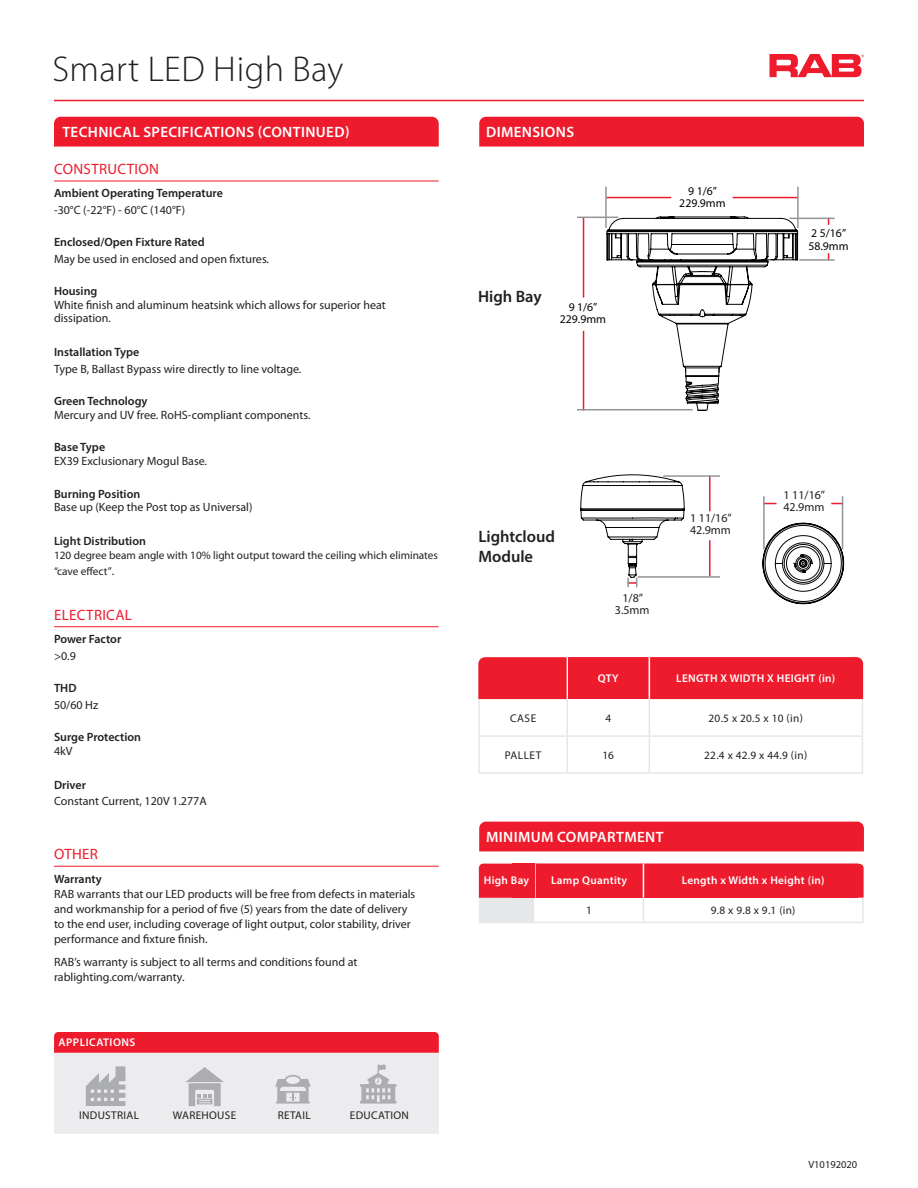
<style>
.page{position:relative;width:918px;height:1188px;background:#fff}
.page>*{position:absolute;margin:0;border:0;box-sizing:border-box;transform-origin:0 0}
.t1{font:300 36px "Myriad Pro";letter-spacing:.01em;color:#231f20}
.t2{font:600 16.5px "Myriad Pro";color:#231f20}
.t3{font:600 15px "Myriad Pro";letter-spacing:.025em;color:#fff}
.Text_Head_B{font:15px "Myriad Pro";letter-spacing:.02em;color:#ee1b2d}
.Body_Text{font:12px/15px "Myriad Pro";color:#231f20}
.Text_Head_C{font:600 12px "Myriad Pro";color:#231f20}
.Text_Head_C-2{font:12px "Myriad Pro";color:#231f20}
.t4{font:11.7px "Myriad Pro";color:#040503}
.Body_Text-2{font:11.25px/16.5px "Myriad Pro";color:#231f20}
.table_2_copy{font:600 11.25px "Myriad Pro";letter-spacing:.025em;color:#fff}
.Body_Text-3{font:11.25px "Myriad Pro";letter-spacing:.03em;color:#231f20}
.table_2_copy-2{font:600 11.25px "Myriad Pro";letter-spacing:.045em;color:#fff}
.t5{font:10.5px "Myriad Pro";color:#231f20}
.s1{font-size:12px}
</style>
<div class="page">
<svg style="left:769px;top:54px;width:95px;height:23px"></svg>
<hr style="left:54px;top:100px;width:810px;height:1px;background:#ee1b2d">
<hr style="left:54px;top:866px;width:385px;height:1px;background:#ee1b2d">
<svg style="left:858px;top:863px;width:6px;height:35px"></svg>
<div style="left:644px;top:863px;width:214px;height:35px;background:#ee1b2d"></div>
<div style="left:535px;top:863px;width:108px;height:35px;background:#ee1b2d"></div>
<div style="left:480px;top:898px;width:55px;height:24px;background:#e6e7e9"></div>
<hr style="left:534px;top:898px;width:2px;height:24px;background:#fff">
<svg style="left:643px;top:898px;width:1px;height:24px"></svg>
<hr style="left:534px;top:863px;width:2px;height:35px;background:#fff">
<hr style="left:535px;top:922px;width:108px;height:1px;background:#e6e7e9">
<hr style="left:862px;top:898px;width:2px;height:24px;background:#e6e7e9">
<hr style="left:643px;top:922px;width:221px;height:1px;background:#e6e7e9">
<hr style="left:479px;top:922px;width:56px;height:1px;background:#e6e7e9">
<svg style="left:479px;top:864px;width:33px;height:58px"></svg>
<div style="left:512px;top:864px;width:22px;height:34px;background:#ee1b2d"></div>
<hr style="left:583px;top:331px;width:1px;height:79px;background:#ee1b2d">
<svg style="left:606px;top:216px;width:192px;height:195px"></svg>
<hr style="left:797px;top:187px;width:2px;height:41px;background:#939598">
<hr style="left:789px;top:218px;width:46px;height:1px;background:#939598">
<hr style="left:799px;top:259px;width:36px;height:2px;background:#939598">
<hr style="left:605px;top:187px;width:2px;height:41px;background:#939598">
<hr style="left:577px;top:217px;width:41px;height:1px;background:#939598">
<hr style="left:577px;top:409px;width:116px;height:1px;background:#939598">
<hr style="left:733px;top:197px;width:64px;height:1px;background:#ee1b2d">
<hr style="left:607px;top:197px;width:64px;height:1px;background:#ee1b2d">
<hr style="left:583px;top:218px;width:1px;height:80px;background:#ee1b2d">
<hr style="left:842px;top:496px;width:1px;height:53px;background:#939598">
<hr style="left:763px;top:496px;width:2px;height:53px;background:#939598">
<svg style="left:763px;top:523px;width:81px;height:81px"></svg>
<hr style="left:709px;top:475px;width:2px;height:36px;background:#ee1b2d">
<hr style="left:709px;top:540px;width:2px;height:36px;background:#ee1b2d">
<hr style="left:663px;top:475px;width:57px;height:2px;background:#939598">
<hr style="left:638px;top:576px;width:82px;height:2px;background:#939598">
<svg style="left:580px;top:474px;width:105px;height:113px"></svg>
<hr style="left:54px;top:181px;width:385px;height:1px;background:#ee1b2d">
<hr style="left:54px;top:626px;width:385px;height:1px;background:#ee1b2d">
<div style="left:54px;top:1052px;width:385px;height:81px;background:#ececee"></div>
<div style="left:54px;top:1032px;width:385px;height:21px;background:#ee1b2d"></div>
<svg style="left:275px;top:1075px;width:36px;height:29px"></svg>
<svg style="left:360px;top:1065px;width:37px;height:39px"></svg>
<svg style="left:86px;top:1066px;width:39px;height:40px"></svg>
<svg style="left:186px;top:1067px;width:38px;height:39px"></svg>
<div style="left:54px;top:117px;width:385px;height:30px;background:#ee1b2d"></div>
<div style="left:479px;top:117px;width:385px;height:30px;background:#ee1b2d"></div>
<div style="left:567px;top:656px;width:82px;height:43px;background:#ee1b2d"></div>
<hr style="left:567px;top:656px;width:82px;height:1px;background:#fff">
<hr style="left:566px;top:657px;width:2px;height:42px;background:#fff">
<hr style="left:566px;top:699px;width:2px;height:36px;background:#e6e7e9">
<hr style="left:649px;top:699px;width:1px;height:36px;background:#e6e7e9">
<hr style="left:566px;top:737px;width:2px;height:35px;background:#e6e7e9">
<hr style="left:649px;top:737px;width:1px;height:35px;background:#e6e7e9">
<hr style="left:478px;top:735px;width:89px;height:2px;background:#e6e7e9">
<hr style="left:567px;top:735px;width:82px;height:2px;background:#e6e7e9">
<hr style="left:862px;top:699px;width:1px;height:36px;background:#e6e7e9">
<hr style="left:649px;top:735px;width:214px;height:2px;background:#e6e7e9">
<hr style="left:862px;top:737px;width:1px;height:35px;background:#e6e7e9">
<hr style="left:478px;top:772px;width:89px;height:2px;background:#e6e7e9">
<hr style="left:567px;top:772px;width:82px;height:2px;background:#e6e7e9">
<hr style="left:649px;top:772px;width:214px;height:2px;background:#e6e7e9">
<hr style="left:478px;top:699px;width:2px;height:36px;background:#e6e7e9">
<hr style="left:478px;top:737px;width:2px;height:35px;background:#e6e7e9">
<div style="left:478px;top:657px;width:89px;height:42px;background:#ee1b2d"></div>
<div style="left:650px;top:657px;width:213px;height:42px;background:#ee1b2d"></div>
<div style="left:479px;top:822px;width:385px;height:29px;background:#ee1b2d"></div>
<p class="t1" style="left:52px;top:47px;width:292px">Smart LED High Bay</p>
<p class="t3" style="left:62px;top:122px;width:289px">TECHNICAL SPECIFICATIONS (CONTINUED)</p>
<p class="t3" style="left:486px;top:122px;width:90px">DIMENSIONS</p>
<p class="Text_Head_B" style="left:54px;top:161px;width:106px">CONSTRUCTION</p>
<p class="Text_Head_C" style="left:54px;top:186px;width:170px">Ambient Operating Temperature</p>
<p class="Body_Text" style="left:54px;top:203px;width:133px">-30°C (-22°F) - 60°C (140°F)</p>
<p class="Text_Head_C" style="left:54px;top:235px;width:152px">Enclosed/Open Fixture Rated</p>
<p class="Body_Text" style="left:54px;top:252px;width:217px">May be used in enclosed and open fixtures.</p>
<p class="Text_Head_C" style="left:54px;top:284px;width:45px">Housing</p>
<p class="Body_Text" style="left:54px;top:298px;width:333px;line-height:13.5px">White finish and aluminum heatsink which allows for superior heat dissipation.</p>
<p class="Text_Head_C" style="left:54px;top:345px;width:87px">Installation Type</p>
<p class="Text_Head_C-2" style="left:54px;top:362px;width:249px">Type B, Ballast Bypass wire directly to line voltage.</p>
<p class="Text_Head_C" style="left:54px;top:394px;width:95px">Green Technology</p>
<p class="Body_Text" style="left:54px;top:408px;width:258px">Mercury and UV free. RoHS-compliant components.</p>
<p class="Text_Head_C" style="left:54px;top:440px;width:53px">Base Type</p>
<p class="Body_Text" style="left:54px;top:454px;width:155px">EX39 Exclusionary Mogul Base.</p>
<p class="Text_Head_C" style="left:54px;top:486px;width:88px">Burning Position</p>
<p class="Body_Text" style="left:54px;top:500px;width:200px">Base up (Keep the Post top as Universal)</p>
<p class="Text_Head_C" style="left:54px;top:533px;width:93px">Light Distribution</p>
<p class="Body_Text-2" style="left:54px;top:547px;width:386px">120 degree beam angle with 10% light output toward the ceiling which eliminates “cave effect”<span class="s1">.</span></p>
<p class="Text_Head_B" style="left:54px;top:606px;width:79px">ELECTRICAL</p>
<p class="Text_Head_C" style="left:54px;top:631px;width:69px">Power Factor</p>
<p class="Body_Text" style="left:54px;top:648px;width:23px">&gt;0.9</p>
<p class="Text_Head_C" style="left:54px;top:680px;width:24px">THD</p>
<p class="Body_Text" style="left:54px;top:697px;width:46px">50/60 Hz</p>
<p class="Text_Head_C" style="left:54px;top:729px;width:89px">Surge Protection</p>
<p class="Body_Text" style="left:54px;top:743px;width:20px">4kV</p>
<p class="Text_Head_C" style="left:54px;top:777px;width:33px">Driver</p>
<p class="Text_Head_C-2" style="left:54px;top:795px;width:154px">Constant Current, 120V 1.277A</p>
<p class="Text_Head_B" style="left:54px;top:846px;width:45px">OTHER</p>
<p class="Text_Head_C" style="left:54px;top:871px;width:49px">Warranty</p>
<p class="Body_Text" style="left:54px;top:887px;width:363px">RAB warrants that our LED products will be free from defects in materials and workmanship for a period of five (5) years from the date of delivery to the end user, including coverage of light output, color stability, driver performance and fixture finish.</p>
<p class="Body_Text" style="left:54px;top:954px;width:305px">RAB’s warranty is subject to all terms and conditions found at</p>
<p class="Body_Text" style="left:54px;top:969px;width:132px">rablighting.com/warranty.</p>
<p class="table_2_copy-2" style="left:58px;top:1035px;width:78px">APPLICATIONS</p>
<p class="Body_Text-3" style="left:79px;top:1109px;width:61px">INDUSTRIAL</p>
<p class="Body_Text-3" style="left:173px;top:1109px;width:65px">WAREHOUSE</p>
<p class="Body_Text-2" style="left:278px;top:1107px;width:35px">RETAIL</p>
<p class="Body_Text-3" style="left:350px;top:1109px;width:61px">EDUCATION</p>
<p class="t4" style="left:688px;top:184px;width:30px">9 1/6”</p>
<p class="t2" style="left:478px;top:286px;width:65px">High Bay</p>
<p class="t4" style="left:569px;top:300px;width:30px">9 1/6”</p>
<p class="t4" style="left:560px;top:313px;width:48px">229.9mm</p>
<p class="t4" style="left:679px;top:197px;width:48px">229.9mm</p>
<p class="t4" style="left:811px;top:227px;width:37px">2 5/16”</p>
<p class="t4" style="left:808px;top:239px;width:42px">58.9mm</p>
<p class="t2" style="left:478px;top:526px;width:78px">Lightcloud</p>
<p class="t2" style="left:478px;top:546px;width:56px">Module</p>
<p class="Body_Text" style="left:622px;top:591px;width:22px">1/8”</p>
<p class="Body_Text" style="left:615px;top:603px;width:36px">3.5mm</p>
<p class="Body_Text" style="left:690px;top:511px;width:43px">1 11/16”</p>
<p class="Body_Text" style="left:690px;top:523px;width:42px">42.9mm</p>
<p class="Body_Text" style="left:784px;top:488px;width:43px">1 11/16”</p>
<p class="Body_Text" style="left:783px;top:500px;width:42px">42.9mm</p>
<p class="table_2_copy" style="left:598px;top:671px;width:22px">QTY</p>
<p class="table_2_copy" style="left:676px;top:671px;width:161px">LENGTH X WIDTH X HEIGHT (in)</p>
<p class="Body_Text-2" style="left:510px;top:710px;width:28px">CASE</p>
<p class="Body_Text-2" style="left:605px;top:710px;width:7px">4</p>
<p class="Body_Text-2" style="left:709px;top:710px;width:96px">20.5 x 20.5 x 10 (in)</p>
<p class="Body_Text-2" style="left:505px;top:747px;width:38px">PALLET</p>
<p class="Body_Text-2" style="left:602px;top:747px;width:13px">16</p>
<p class="Body_Text-2" style="left:704px;top:747px;width:105px">22.4 x 42.9 x 44.9 (in)</p>
<p class="t3" style="left:486px;top:827px;width:179px">MINIMUM COMPARTMENT</p>
<p class="table_2_copy" style="left:484px;top:873px;width:47px">High Bay</p>
<p class="table_2_copy" style="left:551px;top:873px;width:78px">Lamp Quantity</p>
<p class="table_2_copy" style="left:682px;top:873px;width:144px">Length x Width x Height (in)</p>
<p class="Body_Text-2" style="left:586px;top:902px;width:7px">1</p>
<p class="Body_Text-2" style="left:711px;top:902px;width:86px">9.8 x 9.8 x 9.1 (in)</p>
<p class="t5" style="left:808px;top:1159px;width:50px">V10192020</p>
</div>
